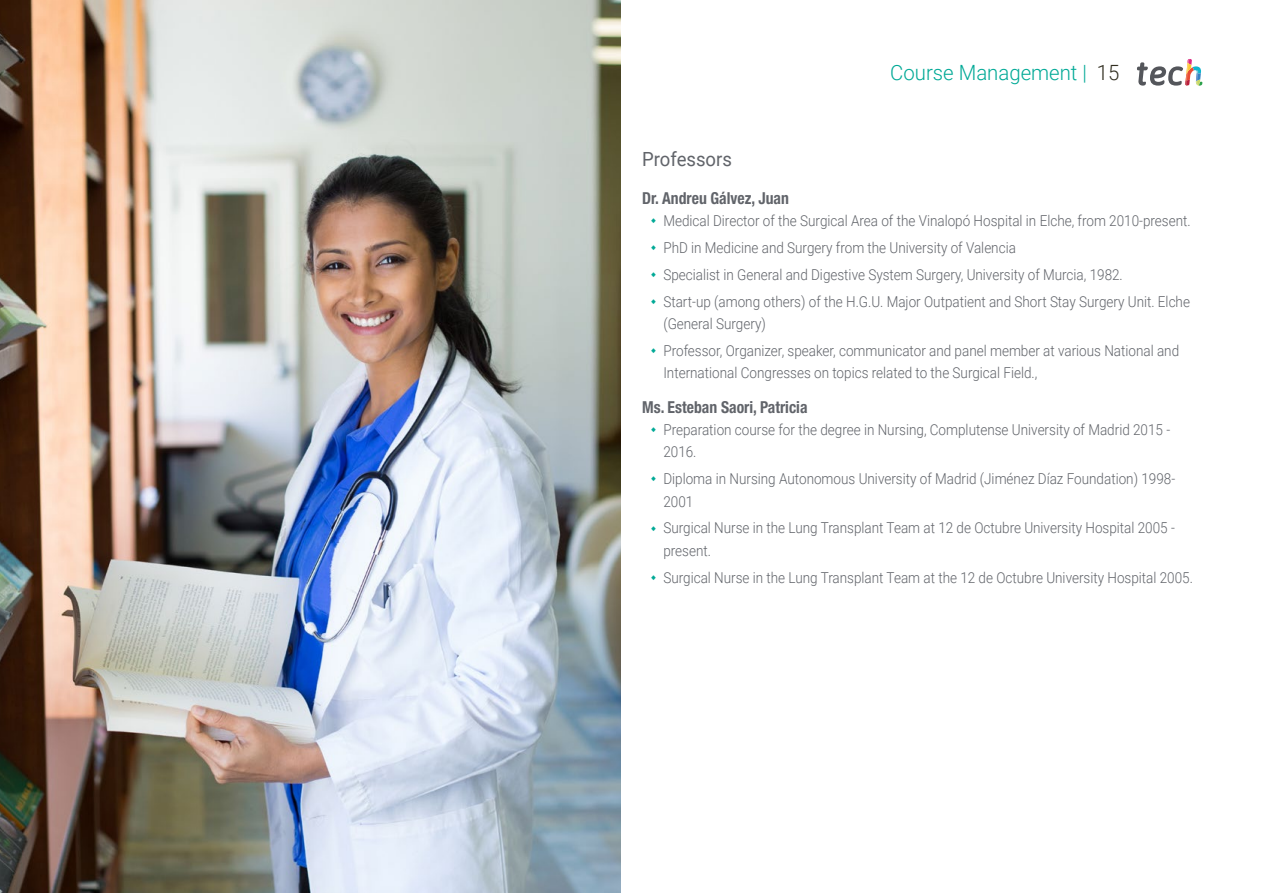
<style>
.page{position:relative;width:1263px;height:893px;background:#fff}
.page>*{position:absolute;margin:0;border:0;box-sizing:border-box;transform-origin:0 0}
.t1{font:300 21px "Roboto";color:#00a996}
.t2{font:19.5px "Roboto";color:#61646a;scale:.95 1}
.t3{font:700 condensed 16.5px "Helvetica Neue LT Std";color:#61646a;scale:.95 1}
.t4{font:300 15px/26.7px "Roboto";color:#61646a;scale:.9 1}
.s1{color:#312e20}
</style>
<div class="page">
<img style="left:0;top:0;width:621px;height:893px">
<svg style="left:1137px;top:59px;width:65px;height:27px"></svg>
<h1 class="t1" style="left:890px;top:57px;width:231px">Course Management | <span class="s1">15</span></h1>
<h2 class="t2" style="left:642px;top:145px;width:96px">Professors</h2>
<p class="t3" style="left:642px;top:188px;width:156px">Dr. Andreu Gálvez, Juan</p>
<p class="t4" style="left:663px;top:207px;width:587px">Medical Director of the Surgical Area of the Vinalopó Hospital in Elche, from 2010-present.<br>PhD in Medicine and Surgery from the University of Valencia<br>Specialist in General and Digestive System Surgery, University of Murcia, 1982.<br>Start-up (among others) of the H.G.U. Major Outpatient and Short Stay Surgery Unit. Elche</p>
<p class="t4" style="left:663px;top:310px;width:575px">(General Surgery)<br>Professor, Organizer, speaker, communicator and panel member at various National and</p>
<p class="t4" style="left:663px;top:359px;width:417px">International Congresses on topics related to the Surgical Field.,</p>
<p class="t3" style="left:642px;top:397px;width:176px">Ms. Esteban Saori, Patricia</p>
<p class="t4" style="left:663px;top:418px;width:565px;line-height:22.5px">Preparation course for the degree in Nursing, Complutense University of Madrid 2015 -<br>2016.</p>
<p class="t4" style="left:663px;top:467px;width:570px;line-height:22.5px">Diploma in Nursing Autonomous University of Madrid (Jiménez Díaz Foundation) 1998-<br>2001</p>
<p class="t4" style="left:663px;top:516px;width:570px;line-height:22.5px">Surgical Nurse in the Lung Transplant Team at 12 de Octubre University Hospital 2005 - present.</p>
<p class="t4" style="left:663px;top:563px;width:590px">Surgical Nurse in the Lung Transplant Team at the 12 de Octubre University Hospital 2005.</p>
</div>
